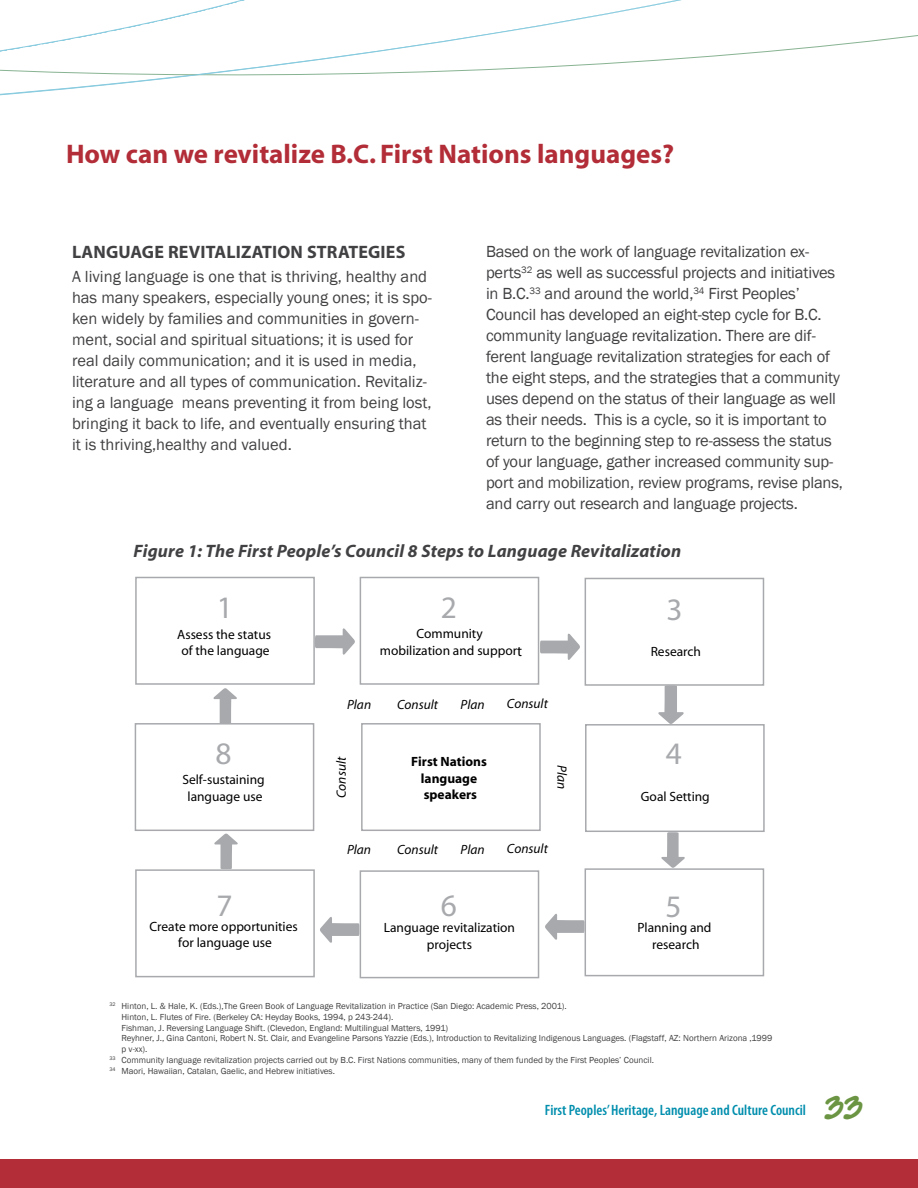
<style>
.page{position:relative;width:918px;height:1188px;background:#fff}
.page>*{position:absolute;margin:0;border:0;box-sizing:border-box;transform-origin:0 0}
.t1{font:31.35px "Myriad";color:#a7a9ac}
.t2{font:700 27px "Myriad";color:#b22d37}
.t3{font:italic 700 18px "Myriad";letter-spacing:.01em;color:#414042}
.t4{font:700 18px "Myriad";letter-spacing:.01em;color:#414042}
.t5{font:16.5px/21px "Franklin Gothic";letter-spacing:-.01em;color:#414042}
.t6{font:600 condensed 15px "Myriad Pro";color:#008ead}
.t7{font:13.5px/16.4px "Myriad";color:#000;text-align:center}
.t8{font:italic 13.5px "Myriad";color:#000}
.t9{font:700 13.5px/16.4px "Myriad";color:#000;text-align:center}
.t10{font:9px "Franklin Gothic";color:#414042}
.s1{font-size:15px}
.s2{font-family:"Redstar";font-weight:700;font-stretch:normal;font-size:27px;color:#6b9542}
</style>
<div class="page">
<div style="left:0;top:1160px;width:918px;height:28px;background:#b22d37"></div>
<svg style="left:0;top:0;width:824px;height:96px"></svg>
<div style="left:135px;top:577px;width:180px;height:108px;border:1px solid #a7a9ac"></div>
<div style="left:360px;top:577px;width:179px;height:108px;border:1px solid #a7a9ac"></div>
<div style="left:585px;top:578px;width:179px;height:108px;border:1px solid #a7a9ac"></div>
<div style="left:135px;top:723px;width:179px;height:108px;border:1px solid #a7a9ac"></div>
<div style="left:361px;top:723px;width:180px;height:108px;border:1px solid #a7a9ac"></div>
<div style="left:585px;top:724px;width:180px;height:108px;border:1px solid #a7a9ac"></div>
<div style="left:135px;top:869px;width:180px;height:108px;border:1px solid #a7a9ac"></div>
<div style="left:360px;top:870px;width:179px;height:108px;border:1px solid #a7a9ac"></div>
<div style="left:585px;top:868px;width:179px;height:108px;border:1px solid #a7a9ac"></div>
<svg style="left:315px;top:628px;width:40px;height:27px"></svg>
<svg style="left:540px;top:634px;width:40px;height:26px"></svg>
<svg style="left:658px;top:685px;width:26px;height:39px"></svg>
<svg style="left:661px;top:832px;width:24px;height:36px"></svg>
<svg style="left:545px;top:914px;width:39px;height:26px"></svg>
<svg style="left:320px;top:917px;width:39px;height:26px"></svg>
<svg style="left:214px;top:834px;width:24px;height:35px"></svg>
<svg style="left:213px;top:688px;width:24px;height:36px"></svg>
<h2 class="t2" style="left:66px;top:140px;width:610px">How can we revitalize B.C. First Nations languages?</h2>
<p class="t4" style="left:72px;top:243px;width:335px">Language Revitalization Strategies</p>
<p class="t5" style="left:72px;top:266px;width:362px">A living language is one that is thriving, healthy and has many speakers, especially young ones; it is spo&shy;ken widely by families and communities in govern&shy;ment, social and spiritual situations; it is used for real daily communication; and it is used in media, literature and all types of communication. Revitaliz&shy;ing a language means preventing it from being lost, bringing it back to life, and eventually ensuring that it is thriving,healthy and valued.</p>
<p class="t5" style="left:486px;top:241px;width:359px">Based on the work of language revitalization ex&shy;perts<sup>32</sup> as well as successful projects and initiatives in B.C.<sup>33</sup> and around the world,<sup>34</sup> First Peoples’ Council has developed an eight-step cycle for B.C. community language revitalization. There are dif&shy;ferent language revitalization strategies for each of the eight steps, and the strategies that a community uses depend on the status of their language as well as their needs. This is a cycle, so it is important to return to the beginning step to re-assess the status of your language, gather increased community sup&shy;port and mobilization, review programs, revise plans, and carry out research and language projects.</p>
<p class="t3" style="left:134px;top:541px;width:549px">Figure 1: The First People’s Council 8 Steps to Language Revitalization</p>
<h1 class="t1" style="left:217px;top:592px;width:18px">1</h1>
<h1 class="t1" style="left:441px;top:592px;width:18px">2</h1>
<h1 class="t1" style="left:666px;top:594px;width:18px">3</h1>
<p class="t7" style="left:177px;top:626px;width:95px">Assess the status of the language</p>
<p class="t7" style="left:380px;top:625px;width:144px;line-height:17.9px">Community<br>mobilization and suppor<span class="s1">t</span></p>
<p class="t8" style="left:347px;top:698px;width:26px">Plan</p>
<p class="t8" style="left:397px;top:698px;width:42px">Consult</p>
<p class="t8" style="left:461px;top:698px;width:26px">Plan</p>
<p class="t8" style="left:507px;top:697px;width:42px">Consult</p>
<p class="t7" style="left:651px;top:644px;width:52px">Research</p>
<h1 class="t1" style="left:215px;top:738px;width:18px">8</h1>
<h1 class="t1" style="left:666px;top:738px;width:18px">4</h1>
<p class="t8" style="left:335px;top:798px;width:43px;rotate:-90deg">Consult</p>
<p class="t9" style="left:411px;top:754px;width:77px">First Nations language speakers</p>
<p class="t8" style="left:569px;top:765px;width:26px;rotate:90deg">Plan</p>
<p class="t7" style="left:183px;top:772px;width:84px">Self-sustaining language use</p>
<p class="t7" style="left:641px;top:789px;width:70px">Goal Setting</p>
<p class="t8" style="left:347px;top:843px;width:26px">Plan</p>
<p class="t8" style="left:397px;top:843px;width:42px">Consult</p>
<p class="t8" style="left:461px;top:842px;width:26px">Plan</p>
<p class="t8" style="left:507px;top:841px;width:42px">Consult</p>
<h1 class="t1" style="left:217px;top:889px;width:18px">7</h1>
<h1 class="t1" style="left:441px;top:890px;width:18px">6</h1>
<h1 class="t1" style="left:665px;top:891px;width:18px">5</h1>
<p class="t7" style="left:149px;top:919px;width:150px">Create more opportunities for language use</p>
<p class="t7" style="left:384px;top:920px;width:133px">Language revitalization projects</p>
<p class="t7" style="left:637px;top:920px;width:76px">Planning and research</p>
<p class="t10" style="left:110px;top:1000px;width:459px"><sup>32</sup> Hinton, L. &amp; Hale, K. (Eds.),The Green Book of Language Revitalization in Practice (San Diego: Academic Press, 2001).</p>
<p class="t10" style="left:122px;top:1011px;width:273px">Hinton, L. Flutes of Fire. (Berkeley CA: Heyday Books, 1994, p 243-244).</p>
<p class="t10" style="left:122px;top:1022px;width:328px">Fishman, J. Reversing Language Shift. (Clevedon, England: Multilingual Matters, 1991)</p>
<p class="t10" style="left:122px;top:1033px;width:652px">Reyhner, J., Gina Cantoni, Robert N. St. Clair, and Evangeline Parsons Yazzie (Eds.), Introduction to Revitalizing Indigenous Languages. (Flagstaff, AZ: Northern Arizona ,1999</p>
<p class="t10" style="left:122px;top:1044px;width:28px">p v-xx).</p>
<p class="t10" style="left:110px;top:1054px;width:546px"><sup>33</sup> Community language revitalization projects carried out by B.C. First Nations communities, many of them funded by the First Peoples’ Council.</p>
<p class="t10" style="left:110px;top:1065px;width:227px"><sup>34</sup> Maori, Hawaiian, Catalan, Gaelic, and Hebrew initiatives.</p>
<p class="t6" style="left:545px;top:1102px;width:321px">First Peoples’ Heritage, Language and Culture Council <span class="s2">33</span></p>
</div>
